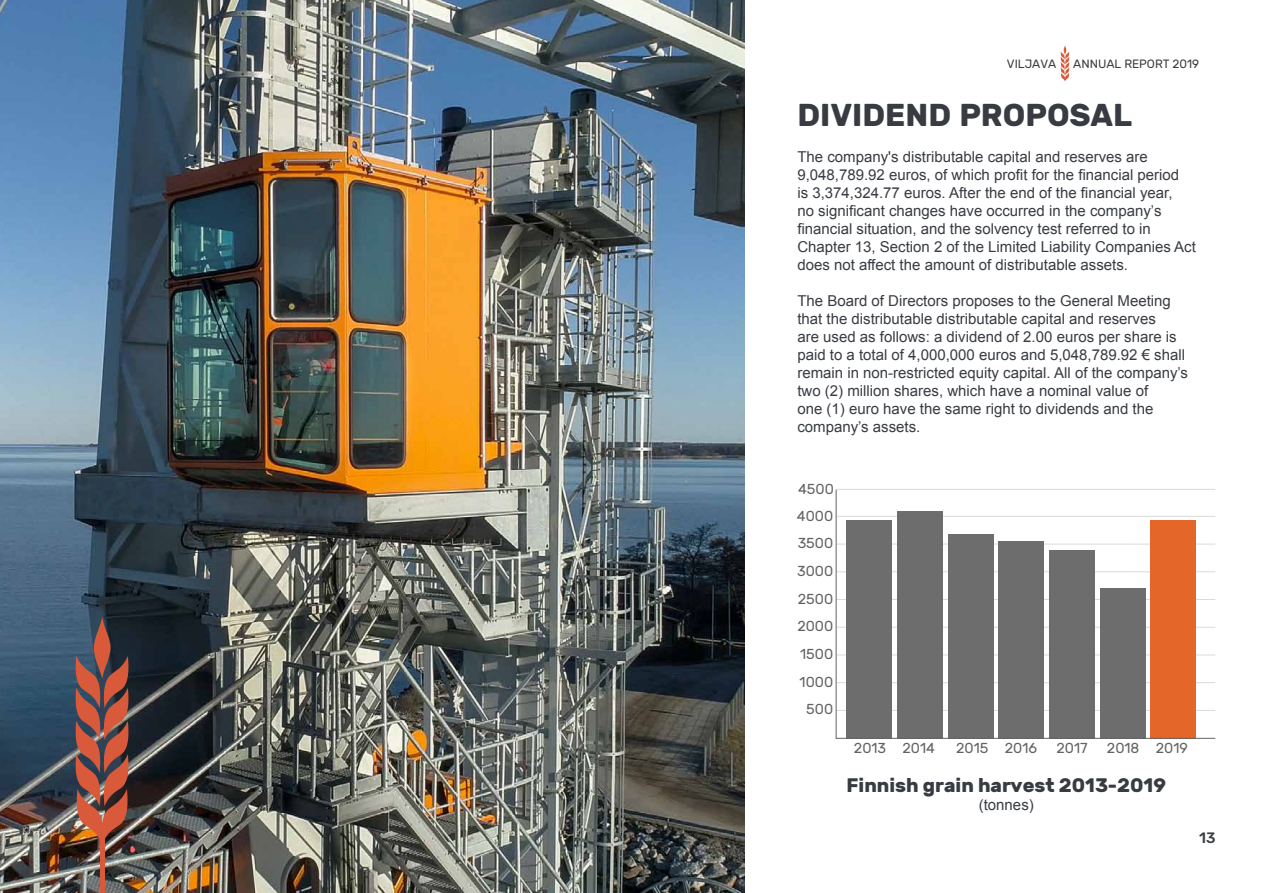
<style>
.page{position:relative;width:1263px;height:893px;background:#fff}
.page>*{position:absolute;margin:0;border:0;box-sizing:border-box;transform-origin:0 0}
.t1{font:700 31.5px "Rubik";color:#383c42}
.t2{font:700 19.5px "Rubik";color:#383c42}
.t3{font:15px/18px "Arial";color:#383c42}
.t4{font:500 15px "Rubik";color:#383c42}
.t5{font:14.4px "Rubik";color:#646363}
.t6{font:12px "Rubik";color:#383c42}
</style>
<div class="page">
<svg style="left:1060px;top:45px;width:9px;height:36px"></svg>
<img style="left:0;top:0;width:744px;height:893px">
<img style="left:74px;top:617px;width:56px;height:227px">
<hr style="left:100px;top:839px;width:4px;height:54px;background:#d95a3b">
<svg style="left:835px;top:489px;width:381px;height:250px"></svg>
<hr style="left:836px;top:489px;width:379px;height:1px;background:#dadada">
<p class="t6" style="left:1007px;top:58px;width:51px">VILJAVA</p>
<p class="t6" style="left:1073px;top:58px;width:127px">ANNUAL REPORT 2019</p>
<h1 class="t1" style="left:797px;top:96px;width:336px">DIVIDEND PROPOSAL</h1>
<p class="t3" style="left:797px;top:148px;width:400px">The company's distributable capital and reserves are 9,048,789.92 euros, of which profit for the financial period<br>is 3,374,324.77 euros. After the end of the financial year,<br>no significant changes have occurred in the company’s financial situation, and the solvency test referred to in Chapter 13, Section 2 of the Limited Liability Companies Act does not affect the amount of distributable assets.</p>
<p class="t3" style="left:797px;top:292px;width:392px">The Board of Directors proposes to the General Meeting that the distributable distributable capital and reserves<br>are used as follows: a dividend of 2.00 euros per share is paid to a total of 4,000,000 euros and 5,048,789.92 € shall remain in non-restricted equity capital. All of the company’s two (2) million shares, which have a nominal value of<br>one (1) euro have the same right to dividends and the company’s assets.</p>
<p class="t5" style="left:798px;top:481px;width:37px">4500</p>
<p class="t5" style="left:797px;top:508px;width:38px">4000</p>
<p class="t5" style="left:798px;top:535px;width:37px">3500</p>
<p class="t5" style="left:797px;top:563px;width:38px">3000</p>
<p class="t5" style="left:798px;top:591px;width:37px">2500</p>
<p class="t5" style="left:797px;top:618px;width:37px">2000</p>
<p class="t5" style="left:800px;top:646px;width:34px">1500</p>
<p class="t5" style="left:800px;top:674px;width:35px">1000</p>
<p class="t5" style="left:806px;top:701px;width:28px">500</p>
<p class="t5" style="left:854px;top:739px;width:83px">2013 2014</p>
<p class="t5" style="left:1156px;top:739px;width:34px">2019</p>
<p class="t5" style="left:956px;top:740px;width:82px">2015 2016</p>
<p class="t5" style="left:1056px;top:740px;width:33px">2017</p>
<p class="t5" style="left:1107px;top:740px;width:34px">2018</p>
<h2 class="t2" style="left:846px;top:773px;width:321px">Finnish grain harvest 2013-2019</h2>
<p class="t3" style="left:979px;top:796px;width:57px">(tonnes)</p>
<p class="t4" style="left:1199px;top:829px;width:18px">13</p>
</div>
